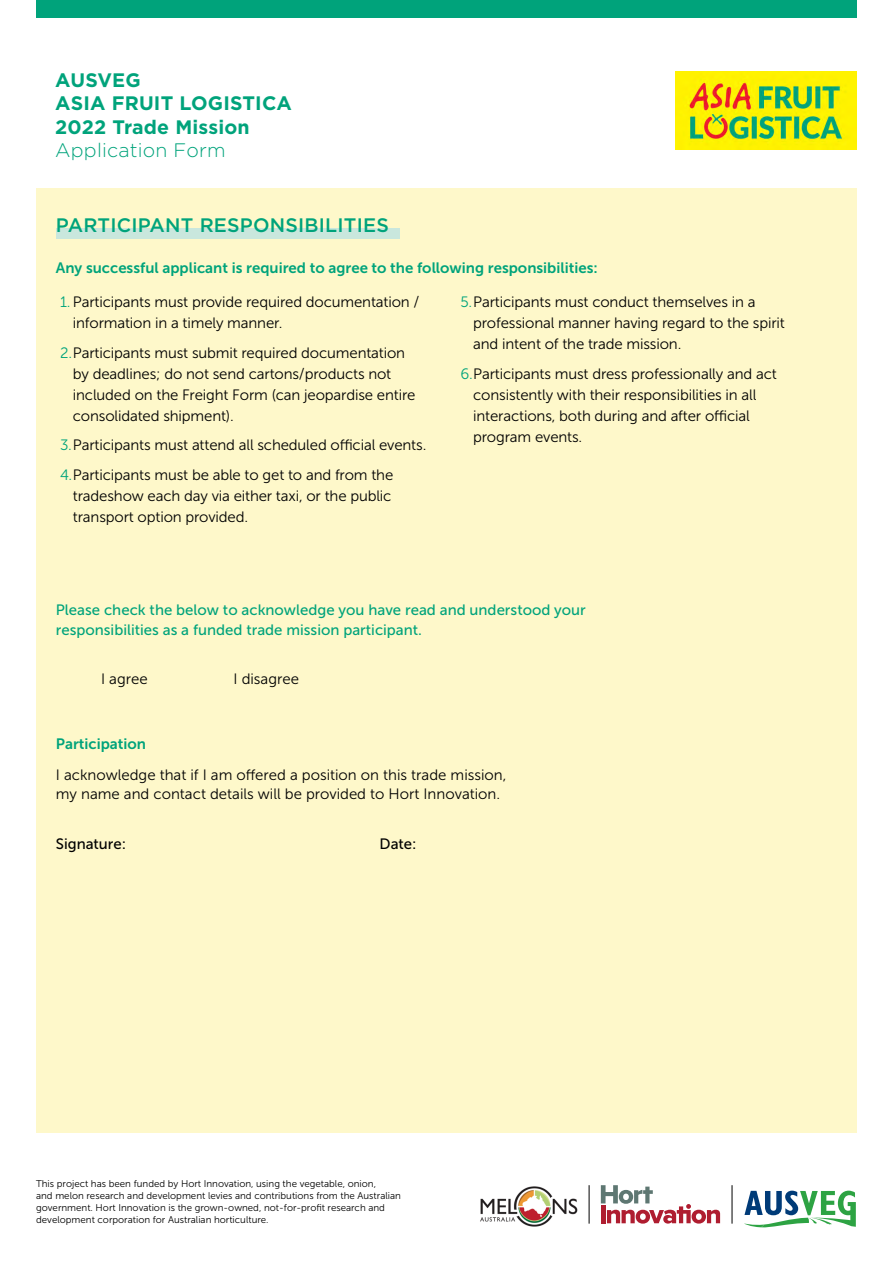
<style>
.page{position:relative;width:893px;height:1263px;background:#fff}
.page>*{position:absolute;margin:0;border:0;box-sizing:border-box;transform-origin:0 0}
.t1{font:700 19.5px/23.4px "Gotham";letter-spacing:.01em;color:#00a37b}
.t2{font:500 19.5px "Gotham";letter-spacing:.01em;color:#00a37b}
.t3{font:300 19.5px "Gotham";letter-spacing:.01em;color:#00a37b}
.t4{font:15px/21px "Museo Sans 300";letter-spacing:-.01em;color:#000}
.t5{font:15px/19.5px "Museo Sans 500";color:#00a37b}
.t6{font:15px "Museo Sans 700";color:#00a37b}
.t7{font:15px "Museo Sans 500";color:#000}
.t8{font:9.75px/12px "Museo Sans 300";color:#000}
.s1{color:#00a37b}
</style>
<div class="page">
<div style="left:36px;top:189px;width:821px;height:943px;background:#fef8ca"></div>
<div style="left:56px;top:228px;width:344px;height:10px;background:#c9e7dd"></div>
<div style="left:36px;top:0;width:821px;height:17px;background:#00a37b"></div>
<img style="left:675px;top:71px;width:182px;height:79px">
<svg style="left:601px;top:1185px;width:119px;height:38px"></svg>
<svg style="left:744px;top:1190px;width:112px;height:38px"></svg>
<hr style="left:732px;top:1185px;width:1px;height:38px;background:#000">
<hr style="left:589px;top:1185px;width:1px;height:38px;background:#000">
<img style="left:480px;top:1186px;width:98px;height:41px">
<h1 class="t1" style="left:55px;top:68px;width:238px">AUSVEG<br>ASIA FRUIT LOGISTICA<br>2022 Trade Mission</h1>
<h1 class="t3" style="left:55px;top:138px;width:172px">Application Form</h1>
<h1 class="t2" style="left:56px;top:213px;width:334px">PARTICIPANT RESPONSIBILITIES</h1>
<p class="t6" style="left:56px;top:259px;width:543px">Any successful applicant is required to agree to the following responsibilities:</p>
<p class="t4" style="left:73px;top:292px;width:348px;text-indent:-13px"><span class="s1">1.</span> Participants must provide required documentation / information in a timely manner.</p>
<p class="t4" style="left:73px;top:342px;width:344px;text-indent:-13px"><span class="s1">2.</span>Participants must submit required documentation by deadlines; do not send cartons/products not included on the Freight Form (can jeopardise entire consolidated shipment).</p>
<p class="t4" style="left:60px;top:431px;width:368px;line-height:29.5px"><span class="s1">3.</span>Participants must attend all scheduled official events.<br><span class="s1">4.</span>Participants must be able to get to and from the</p>
<p class="t4" style="left:73px;top:485px;width:320px">tradeshow each day via either taxi, or the public transport option provided.</p>
<p class="t4" style="left:473px;top:292px;width:313px;text-indent:-13px"><span class="s1">5.</span>Participants must conduct themselves in a professional manner having regard to the spirit and intent of the trade mission.</p>
<p class="t4" style="left:473px;top:363px;width:305px;text-indent:-13px"><span class="s1">6.</span>Participants must dress professionally and act consistently with their responsibilities in all interactions, both during and after official program events.</p>
<p class="t5" style="left:56px;top:600px;width:531px">Please check the below to acknowledge you have read and understood your responsibilities as a funded trade mission participant.</p>
<p class="t4" style="left:101px;top:668px;width:48px">I agree</p>
<p class="t6" style="left:56px;top:735px;width:92px">Participation</p>
<p class="t4" style="left:234px;top:668px;width:67px">I disagree</p>
<p class="t4" style="left:56px;top:765px;width:452px;line-height:19.5px">I acknowledge that if I am offered a position on this trade mission, my name and contact details will be provided to Hort Innovation.</p>
<p class="t7" style="left:56px;top:835px;width:72px">Signature:</p>
<p class="t7" style="left:380px;top:835px;width:39px">Date:</p>
<p class="t8" style="left:36px;top:1177px;width:366px">This project has been funded by Hort Innovation, using the vegetable, onion,<br>and melon research and development levies and contributions from the Australian government. Hort Innovation is the grown-owned, not-for-profit research and development corporation for Australian horticulture.</p>
</div>
